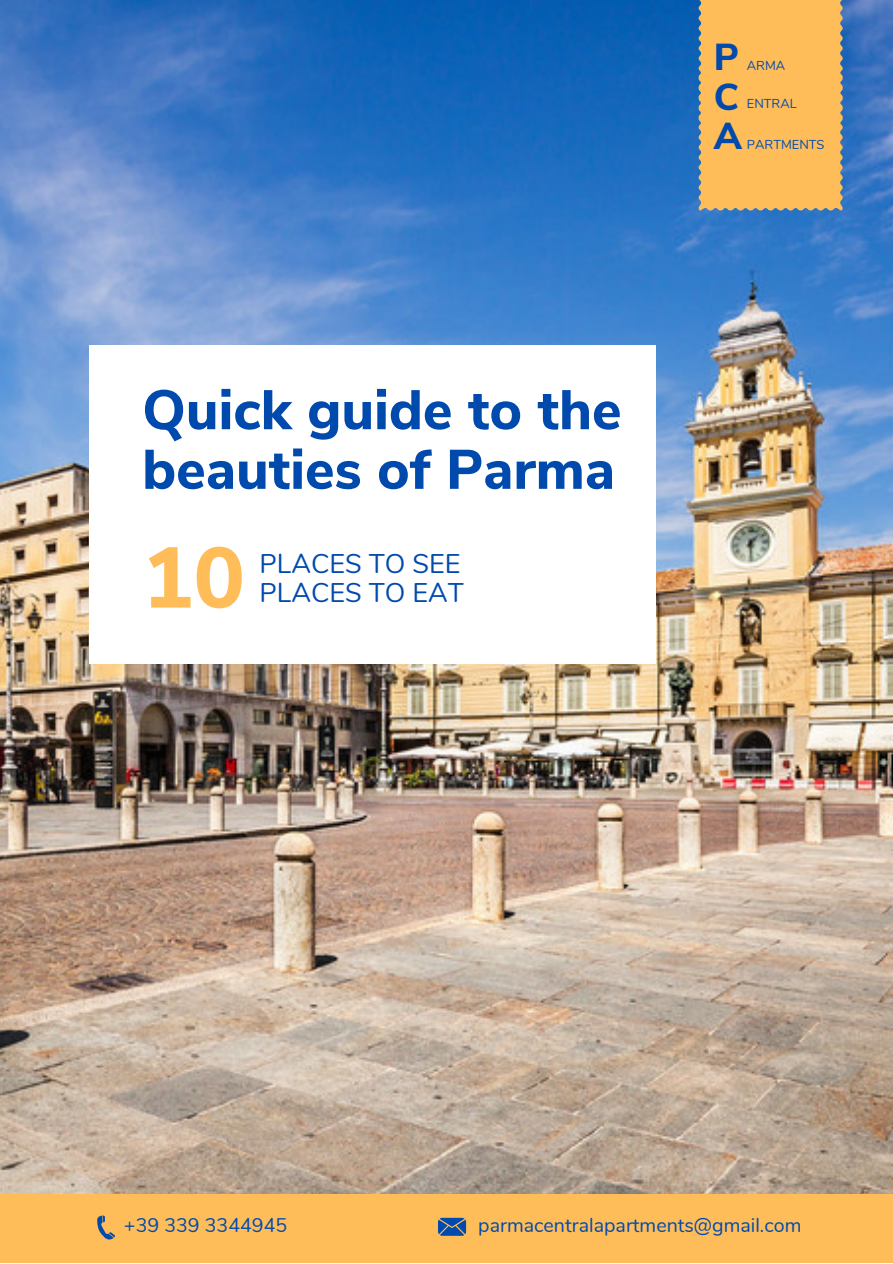
<style>
.page{position:relative;width:893px;height:1264px;background:#fff}
.page>*{position:absolute;margin:0;border:0;box-sizing:border-box;transform-origin:0 0}
.t1{font:800 85.5px "Nunito Sans";color:#ffbd59}
.t2{font:800 55.5px/59.6px "Nunito Sans";color:#004aad}
.t3{font:800 37.5px "Nunito Sans";color:#004aad}
.t4{font:27px "Nunito";color:#004aad}
.t5{font:19.65px "Nunito";color:#004aad}
.t6{font:12.9px "Nunito";color:#004aad}
</style>
<div class="page">
<img style="left:0;top:0;width:892px;height:1193px">
<div style="left:0;top:1193px;width:892px;height:69px;background:#ffbd59"></div>
<svg style="left:438px;top:1217px;width:28px;height:18px"></svg>
<svg style="left:97px;top:1215px;width:18px;height:25px"></svg>
<div style="left:698px;top:0;width:144px;height:212px;background:#ffbd59"></div>
<div style="left:89px;top:345px;width:566px;height:318px;background:#fff"></div>
<p class="t3" style="left:713px;top:32px;width:27px">P</p>
<p class="t3" style="left:713px;top:72px;width:27px">C</p>
<p class="t3" style="left:713px;top:111px;width:30px">A</p>
<p class="t6" style="left:746px;top:57px;width:40px">ARMA</p>
<p class="t6" style="left:746px;top:95px;width:51px">ENTRAL</p>
<p class="t6" style="left:746px;top:135px;width:79px">PARTMENTS</p>
<p class="t2" style="left:142px;top:381px;width:481px">Quick guide to the beauties of Parma</p>
<p class="t1" style="left:142px;top:521px;width:104px">10</p>
<p class="t4" style="left:259px;top:545px;width:202px">PLACES TO SEE</p>
<p class="t4" style="left:259px;top:574px;width:206px">PLACES TO EAT</p>
<p class="t5" style="left:124px;top:1212px;width:165px">+39 339 3344945</p>
<p class="t5" style="left:478px;top:1212px;width:325px">parmacentralapartments@gmail.com</p>
</div>
